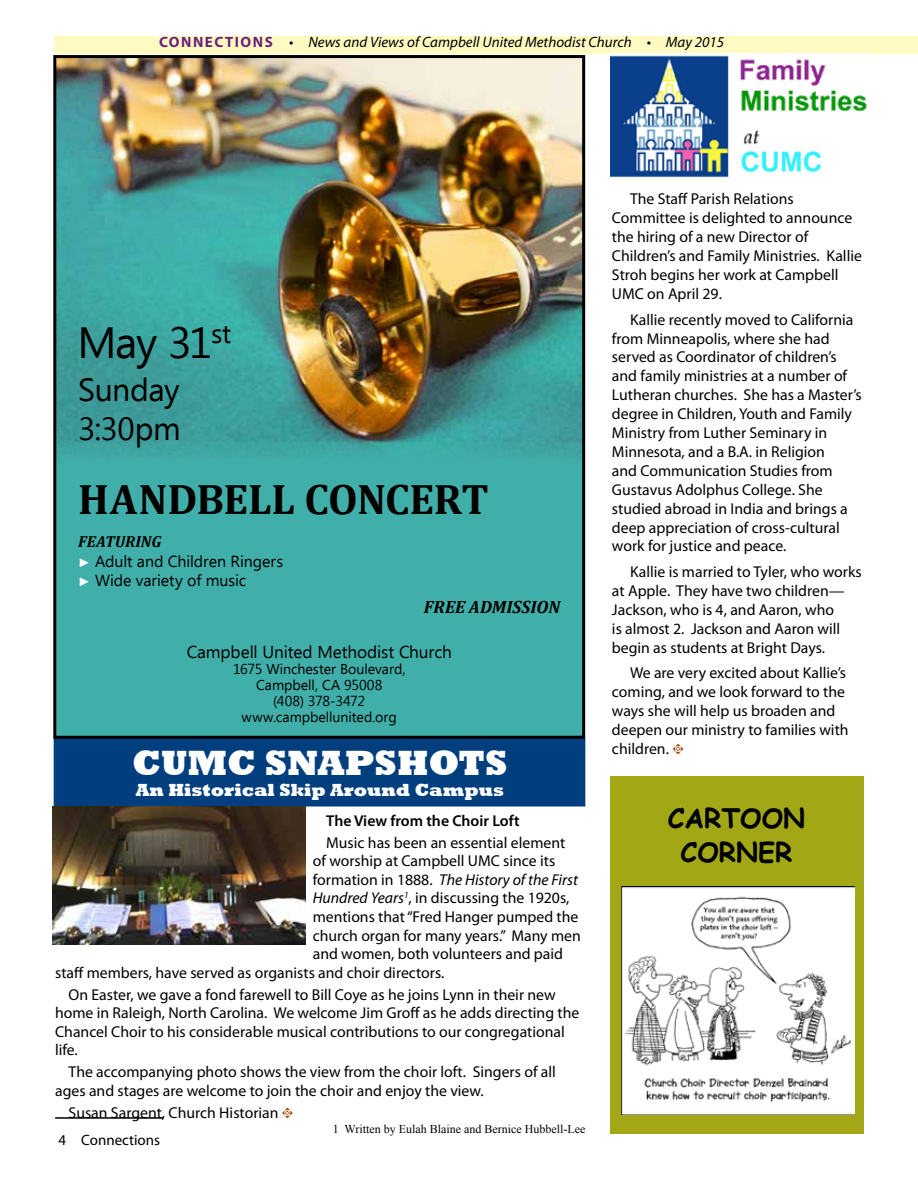
<style>
.page{position:relative;width:918px;height:1188px;background:#fff}
.page>*{position:absolute;margin:0;border:0;box-sizing:border-box;transform-origin:0 0}
.t1{font:43.65px "Ebrima";color:#000}
.t2{font:700 42.75px "Cambria";letter-spacing:-.005em;color:#000}
.t3{font:800 36px "Rockwell";color:#fff}
.t4{font:32.1px/38.5px "Ebrima";letter-spacing:-.015em;color:#000}
.t5{font:700 27px/33.8px "Comic Sans MS";color:#000;text-align:center}
.t6{font:800 18px "Rockwell";color:#fff}
.t7{font:italic 700 17.85px "Cambria";color:#000}
.t8{font:17.25px "Ebrima";letter-spacing:-.005em;color:#000}
.t9{font:16.05px/19.2px "Ebrima";letter-spacing:-.005em;color:#000}
.t10{font:italic 700 16.05px "Cambria";color:#000}
.t11{font:15.75px/18.9px "Myriad Pro";color:#000}
.t12{font:italic 15.75px "Myriad Pro";color:#000}
.t13{font:600 15.75px "Myriad Pro";color:#000}
.t14{font:italic 15px "Myriad Pro";color:#000}
.t15{font:15px "Myriad Pro";color:#000}
.t16{font:14.25px/16px "Ebrima";letter-spacing:-.005em;color:#000;text-align:center}
.t17{font:12px "Times New Roman";color:#000}
.s1{font-weight:700;font-style:normal;color:#6c217f}
.s2{font-family:"Arial";font-size:12.45px;color:#fff}
.s3{font-style:normal}
.s4{font-style:italic}
.s5{font-family:"Type Embellishments One Let Plain";font-size:15px;color:#994708}
</style>
<div class="page">
<div style="left:55px;top:36px;width:863px;height:18px;background:#fffac2"></div>
<div style="left:54px;top:738px;width:531px;height:69px;background:#003e7e;border:2px solid #003e7e"></div>
<img style="left:53px;top:806px;width:253px;height:139px">
<hr style="left:55px;top:1117px;width:108px;height:2px;background:#000">
<div style="left:611px;top:777px;width:253px;height:357px;background:#a2a715"></div>
<img style="left:621px;top:886px;width:234px;height:228px">
<div style="left:55px;top:370px;width:529px;height:367px;background:#41afa9"></div>
<img style="left:57px;top:59px;width:524px;height:399px">
<div style="left:53px;top:55px;width:532px;height:684px;border:3px solid #000"></div>
<img style="left:611px;top:53px;width:257px;height:125px">
<p class="t14" style="left:159px;top:33px;width:567px"><span class="s1">CONNECTIONS</span> • News and Views of Campbell United Methodist Church • May 2015</p>
<h1 class="t1" style="left:77px;top:312px;width:155px">May 31<sup>st</sup></h1>
<h3 class="t4" style="left:78px;top:373px;width:104px">Sunday<br>3:30pm</h3>
<h2 class="t2" style="left:78px;top:470px;width:412px">HANDBELL CONCERT</h2>
<p class="t10" style="left:78px;top:531px;width:85px">FEATURING</p>
<p class="t9" style="left:78px;top:552px;width:206px"><span class="s2">►</span> Adult and Children Ringers <span class="s2">►</span> Wide variety of music</p>
<p class="t7" style="left:424px;top:594px;width:138px">FREE ADMISSION</p>
<p class="t8" style="left:187px;top:640px;width:267px">Campbell United Methodist Church</p>
<p class="t16" style="left:233px;top:662px;width:174px">1675 Winchester Boulevard,<br>Campbell, CA 95008<br>(408) 378-3472 www.campbellunited.org</p>
<h3 class="t3" style="left:132px;top:742px;width:377px">CUMC SNAPSHOTS</h3>
<p class="t6" style="left:136px;top:780px;width:370px">An Historical Skip Around Campus</p>
<p class="t13" style="left:326px;top:810px;width:195px">The View from the Choir Loft</p>
<p class="t11" style="left:326px;top:833px;width:241px">Music has been an essential element</p>
<p class="t11" style="left:313px;top:851px;width:244px">of worship at Campbell UMC since its</p>
<p class="t12" style="left:313px;top:870px;width:267px"><span class="s3">formation in 1888.</span> The History of the First</p>
<p class="t11" style="left:313px;top:888px;width:258px"><span class="s4">Hundred Years</span><sup>1</sup>, in discussing the 1920s,</p>
<p class="t11" style="left:313px;top:907px;width:267px">mentions that “Fred Hanger pumped the</p>
<p class="t11" style="left:313px;top:926px;width:270px">church organ for many years.” Many men</p>
<p class="t11" style="left:313px;top:944px;width:252px">and women, both volunteers and paid</p>
<p class="t11" style="left:55px;top:963px;width:391px">staff members, have served as organists and choir directors.</p>
<p class="t11" style="left:55px;top:985px;width:526px;text-indent:13px">On Easter, we gave a fond farewell to Bill Coye as he joins Lynn in their new home in Raleigh, North Carolina. We welcome Jim Groff as he adds directing the Chancel Choir to his considerable musical contributions to our congregational life.</p>
<p class="t11" style="left:55px;top:1062px;width:502px;text-indent:13px">The accompanying photo shows the view from the choir loft. Singers of all ages and stages are welcome to join the choir and enjoy the view.</p>
<p class="t11" style="left:69px;top:1103px;width:226px">Susan Sargent, Church Historian <span class="s5">t</span></p>
<p class="t17" style="left:333px;top:1121px;width:254px">1 Written by Eulah Blaine and Bernice Hubbell-Lee</p>
<p class="t15" style="left:59px;top:1131px;width:103px">4 Connections</p>
<p class="t11" style="left:612px;top:189px;width:251px;text-indent:18px">The Staff Parish Relations<br>Committee is delighted to announce the hiring of a new Director of<br>Children’s and Family Ministries. Kallie<br>Stroh begins her work at Campbell<br>UMC on April 29.</p>
<p class="t11" style="left:612px;top:310px;width:251px;text-indent:18px">Kallie recently moved to California from Minneapolis, where she had served as Coordinator of children’s and family ministries at a number of Lutheran churches. She has a Master’s degree in Children, Youth and Family Ministry from Luther Seminary in Minnesota, and a B.A. in Religion<br>and Communication Studies from Gustavus Adolphus College. She studied abroad in India and brings a deep appreciation of cross-cultural work for justice and peace.</p>
<p class="t11" style="left:612px;top:562px;width:251px;text-indent:18px">Kallie is married to Tyler, who works at Apple. They have two children— Jackson, who is 4, and Aaron, who<br>is almost 2. Jackson and Aaron will begin as students at Bright Days.</p>
<p class="t11" style="left:612px;top:663px;width:238px;text-indent:18px">We are very excited about Kallie’s coming, and we look forward to the ways she will help us broaden and deepen our ministry to families with children. <span class="s5">t</span></p>
<h3 class="t5" style="left:668px;top:800px;width:139px">CARTOON<br>CORNER</h3>
</div>
